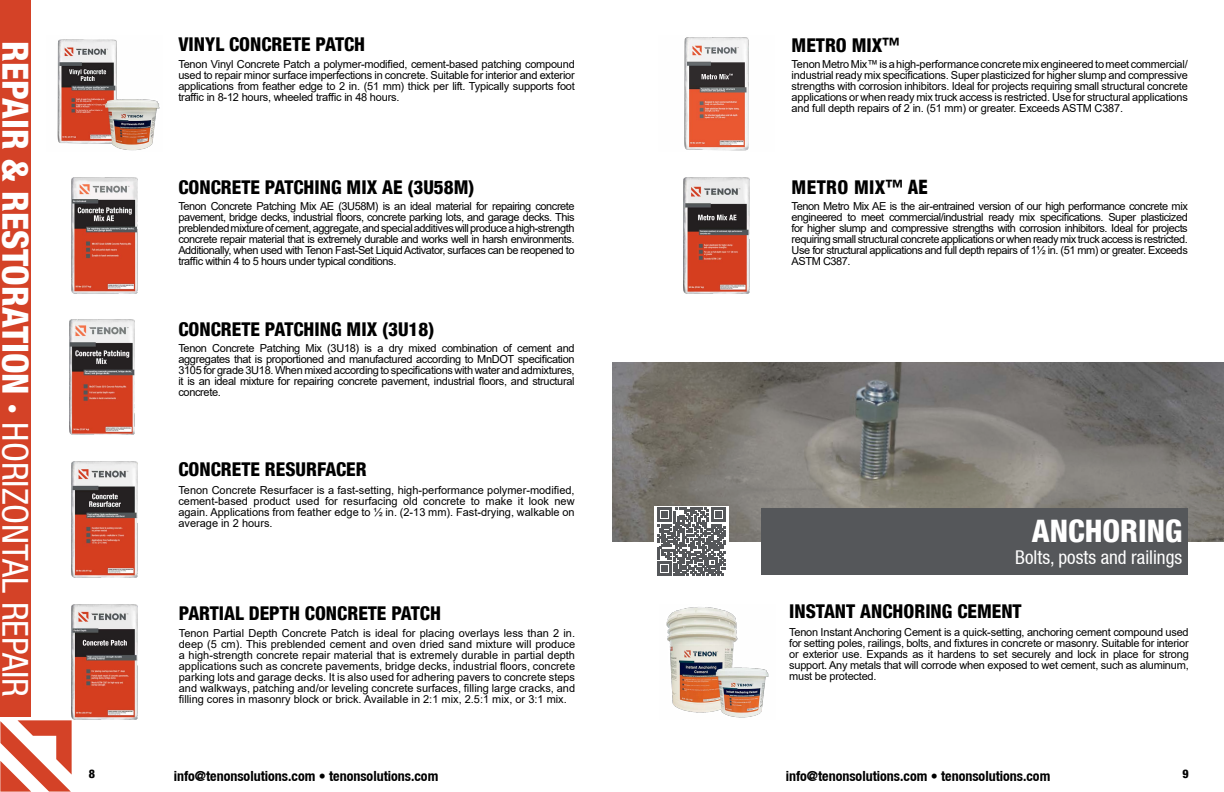
<style>
.page{position:relative;width:1224px;height:792px;background:#fff}
.page>*{position:absolute;margin:0;border:0;box-sizing:border-box;transform-origin:0 0}
.t1{font:800 condensed 36px "Helvetica 87";color:#fff}
.t2{font:800 condensed 31px "Helvetica 87";color:#fff}
.t3{font:800 condensed 19px "Helvetica 87";color:#000}
.t4{font:condensed 19px "Helvetica Neue LT";color:#fff}
.t5{font:800 condensed 19px "Helvetica 87";letter-spacing:.02em;color:#000}
.t6{font:700 condensed 14px "Helvetica Neue LT";color:#000}
.t7{font:800 condensed 12px "Helvetica 87";color:#000}
.t8{font:11px/11px "Arial";letter-spacing:-.02em;color:#000;text-align:justify}
.s1{font-family:"Helvetica Neue LT Std"}
.s2{font-family:"Helvetica Neue LT Std";font-weight:400}
.s3{font-family:"Helvetica";font-weight:900}
</style>
<div class="page">
<div style="left:0;top:0;width:31px;height:716px;background:#d44227"></div>
<svg style="left:0;top:720px;width:72px;height:72px"></svg>
<img style="left:684px;top:37px;width:65px;height:114px">
<img style="left:684px;top:178px;width:65px;height:115px">
<img style="left:666px;top:607px;width:103px;height:111px">
<img style="left:612px;top:363px;width:612px;height:179px">
<div style="left:762px;top:509px;width:426px;height:66px;background:#55575a"></div>
<img style="left:57px;top:39px;width:103px;height:112px">
<img style="left:72px;top:462px;width:66px;height:116px">
<img style="left:70px;top:320px;width:65px;height:114px">
<img style="left:72px;top:178px;width:66px;height:115px">
<img style="left:72px;top:604px;width:66px;height:116px">
<div style="left:654px;top:506px;width:75px;height:72px;background:#fff"></div>
<svg style="left:657px;top:507px;width:69px;height:69px"></svg>
<h1 class="t1" style="left:38px;top:41px;width:657px;rotate:90deg">REPAIR &amp; RESTORATION <span class="s1">·</span> <span class="s2">HORIZONTAL REPAIR</span></h1>
<h3 class="t3" style="left:178px;top:33px;width:188px">VINYL CONCRETE PATCH</h3>
<p class="t8" style="left:178px;top:58px;width:398px">Tenon Vinyl Concrete Patch a polymer-modified, cement-based patching compound used to repair minor surface imperfections in concrete. Suitable for interior and exterior applications from feather edge to 2 in. (51 mm) thick per lift. Typically supports foot traffic in 8-12 hours, wheeled traffic in 48 hours.</p>
<h3 class="t3" style="left:178px;top:175px;width:298px">CONCRETE PATCHING MIX AE (3U58M)</h3>
<p class="t8" style="left:178px;top:201px;width:398px">Tenon Concrete Patching Mix AE (3U58M) is an ideal material for repairing concrete pavement, bridge decks, industrial floors, concrete parking lots, and garage decks. This preblended mixture of cement, aggregate, and special additives will produce a high-strength concrete repair material that is extremely durable and works well in harsh environments.<br>Additionally, when used with Tenon Fast-Set Liquid Activator, surfaces can be reopened to traffic within 4 to 5 hours under typical conditions.</p>
<h3 class="t3" style="left:178px;top:317px;width:257px">CONCRETE PATCHING MIX (3U18)</h3>
<p class="t8" style="left:178px;top:343px;width:398px">Tenon Concrete Patching Mix (3U18) is a dry mixed combination of cement and aggregates that is proportioned and manufactured according to MnDOT specification 3105 for grade 3U18. When mixed according to specifications with water and admixtures, it is an ideal mixture for repairing concrete pavement, industrial floors, and structural concrete.</p>
<h3 class="t3" style="left:178px;top:457px;width:190px">CONCRETE RESURFACER</h3>
<p class="t8" style="left:178px;top:485px;width:398px">Tenon Concrete Resurfacer is a fast-setting, high-performance polymer-modified, cement-based product used for resurfacing old concrete to make it look new again. Applications from feather edge to ½ in. (2-13 mm). Fast-drying, walkable on average in 2 hours.</p>
<h3 class="t3" style="left:179px;top:601px;width:264px">PARTIAL DEPTH CONCRETE PATCH</h3>
<p class="t8" style="left:179px;top:627px;width:398px">Tenon Partial Depth Concrete Patch is ideal for placing overlays less than 2 in. deep (5 cm). This preblended cement and oven dried sand mixture will produce a high-strength concrete repair material that is extremely durable in partial depth applications such as concrete pavements, bridge decks, industrial floors, concrete parking lots and garage decks. It is also used for adhering pavers to concrete steps and walkways, patching and/or leveling concrete surfaces, filling large cracks, and filling cores in masonry block or brick. Available in 2:1 mix, 2.5:1 mix, or 3:1 mix.</p>
<h3 class="t3" style="left:792px;top:33px;width:109px">METRO MIX<span class="s3">™</span></h3>
<p class="t8" style="left:792px;top:59px;width:398px">Tenon Metro Mix™ is a high-performance concrete mix engineered to meet commercial/ industrial ready mix specifications. Super plasticized for higher slump and compressive strengths with corrosion inhibitors. Ideal for projects requiring small structural concrete applications or when ready mix truck access is restricted. Use for structural applications and full depth repairs of 2 in. (51 mm) or greater. Exceeds ASTM C387.</p>
<h3 class="t5" style="left:792px;top:175px;width:138px">METRO MIX<span class="s3">™ AE</span></h3>
<p class="t8" style="left:792px;top:201px;width:398px">Tenon Metro Mix AE is the air-entrained version of our high performance concrete mix engineered to meet commercial/industrial ready mix specifications. Super plasticized for higher slump and compressive strengths with corrosion inhibitors. Ideal for projects requiring small structural concrete applications or when ready mix truck access is restricted.<br>Use for structural applications and full depth repairs of 1½ in. (51 mm) or greater. Exceeds ASTM C387.</p>
<h2 class="t2" style="left:1032px;top:512px;width:152px">ANCHORING</h2>
<h3 class="t4" style="left:1015px;top:546px;width:169px">Bolts, posts and railings</h3>
<h3 class="t3" style="left:789px;top:599px;width:234px">INSTANT ANCHORING CEMENT</h3>
<p class="t8" style="left:789px;top:627px;width:401px">Tenon Instant Anchoring Cement is a quick-setting, anchoring cement compound used for setting poles, railings, bolts, and fixtures in concrete or masonry. Suitable for interior or exterior use. Expands as it hardens to set securely and lock in place for strong support. Any metals that will corrode when exposed to wet cement, such as aluminum, must be protected.</p>
<p class="t7" style="left:89px;top:766px;width:8px">8</p>
<p class="t6" style="left:174px;top:768px;width:266px">info@tenonsolutions.com • tenonsolutions.com</p>
<p class="t6" style="left:786px;top:768px;width:266px">info@tenonsolutions.com • tenonsolutions.com</p>
<p class="t7" style="left:1182px;top:767px;width:8px">9</p>
</div>
